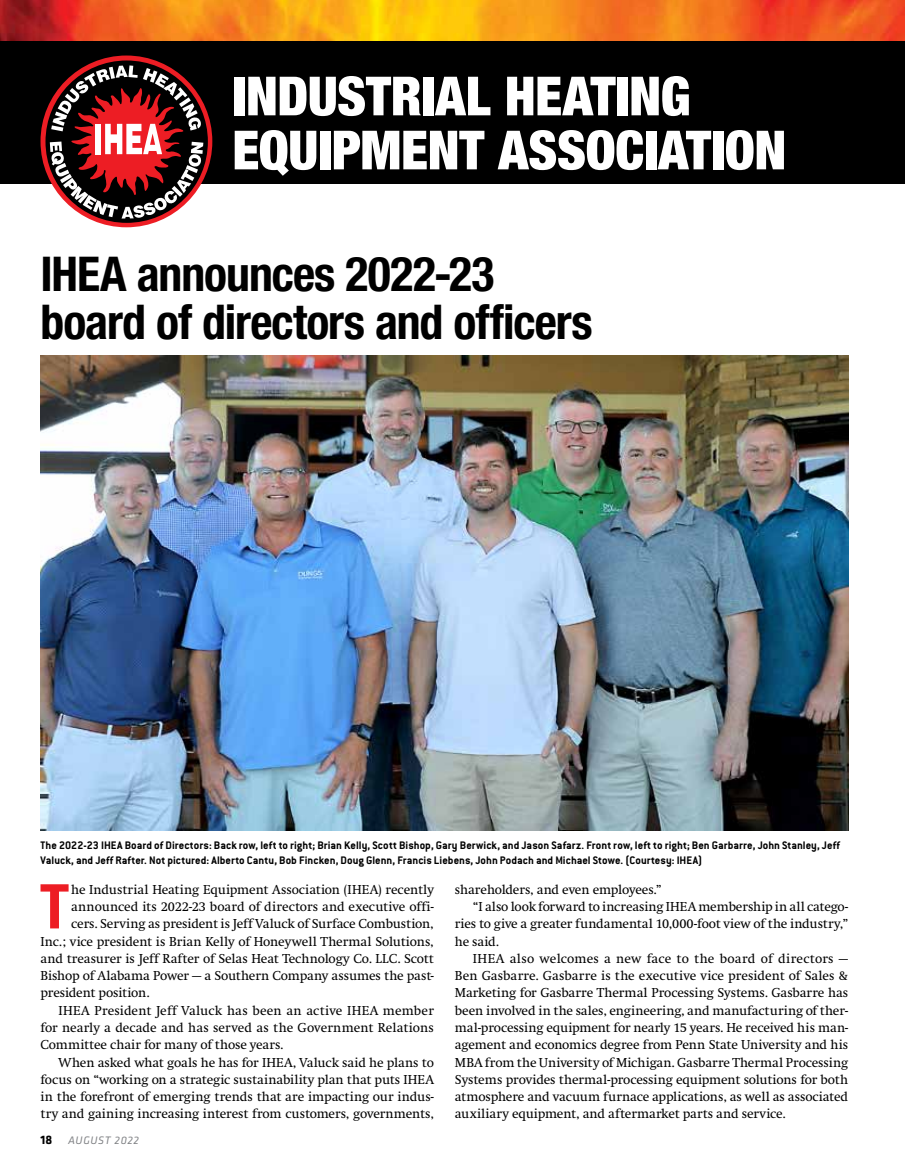
<style>
.page{position:relative;width:905px;height:1175px;background:#fff}
.page>*{position:absolute;margin:0;border:0;box-sizing:border-box;transform-origin:0 0}
.t1{font:700 condensed 61.8px "Helvetica Neue";color:#ed1d24}
.t2{font:900 condensed 54px/54px "Helvetica Neue";letter-spacing:-.005em;color:#fff}
.t3{font:700 condensed 48px/48px "Helvetica Neue";letter-spacing:-.02em;color:#000}
.t4{font:13.5px "Swift";letter-spacing:-.005em;color:#000}
.t5{font:13.5px "Swift";letter-spacing:.015em;color:#000}
.t6{font:13.5px "Swift";letter-spacing:.02em;color:#000}
.t7{font:700 12px/15px "Conduit ITC";letter-spacing:.005em;color:#000}
.t8{font:italic 11.25px "Klavika Basic";letter-spacing:.055em;color:#808285}
.s1{font-weight:700;font-style:normal;font-size:12.75px;color:#000}
</style>
<div class="page">
<div style="left:0;top:40px;width:904px;height:144px;background:#000"></div>
<img style="left:0;top:0;width:904px;height:40px">
<div style="left:41px;top:56px;width:171px;height:171px;background:#ed1d24;border-radius:50%"></div>
<svg style="left:45px;top:60px;width:163px;height:163px"></svg>
<svg style="left:50px;top:65px;width:153px;height:153px"></svg>
<img style="left:40px;top:356px;width:808px;height:474px">
<h2 class="t2" style="left:232px;top:68px;width:555px">INDUSTRIAL HEATING<br>EQUIPMENT ASSOCIATION</h2>
<h3 class="t3" style="left:40px;top:249px;width:553px">IHEA announces 2022-23 board of directors and officers</h3>
<p class="t7" style="left:40px;top:837px;width:801px">The 2022-23 IHEA Board of Directors: Back row, left to right; Brian Kelly, Scott Bishop, Gary Berwick, and Jason Safarz. Front row, left to right; Ben Garbarre, John Stanley, Jeff<br>Valuck, and Jeff Rafter. Not pictured: Alberto Cantu, Bob Fincken, Doug Glenn, Francis Liebens, John Podach and Michael Stowe. (Courtesy: IHEA)</p>
<h1 class="t1" style="left:40px;top:869px;width:31px">T</h1>
<p class="t4" style="left:71px;top:882px;width:364px">he Industrial Heating Equipment Association (IHEA) recently</p>
<p class="t4" style="left:71px;top:899px;width:364px">announced its 2022-23 board of directors and executive offi-</p>
<p class="t4" style="left:71px;top:916px;width:364px">cers. Serving as president is Jeff Valuck of Surface Combustion,</p>
<p class="t4" style="left:41px;top:934px;width:395px">Inc.; vice president is Brian Kelly of Honeywell Thermal Solutions,</p>
<p class="t4" style="left:41px;top:951px;width:395px">and treasurer is Jeff Rafter of Selas Heat Technology Co. LLC. Scott</p>
<p class="t4" style="left:41px;top:968px;width:395px">Bishop of Alabama Power — a Southern Company assumes the past-</p>
<p class="t4" style="left:41px;top:985px;width:110px">president position.</p>
<p class="t5" style="left:59px;top:1003px;width:377px">IHEA President Jeff Valuck has been an active IHEA member</p>
<p class="t4" style="left:41px;top:1020px;width:395px">for nearly a decade and has served as the Government Relations</p>
<p class="t4" style="left:41px;top:1037px;width:244px">Committee chair for many of those years.</p>
<p class="t4" style="left:59px;top:1054px;width:377px">When asked what goals he has for IHEA, Valuck said he plans to</p>
<p class="t4" style="left:41px;top:1072px;width:395px">focus on “working on a strategic sustainability plan that puts IHEA</p>
<p class="t4" style="left:41px;top:1089px;width:395px">in the forefront of emerging trends that are impacting our indus-</p>
<p class="t4" style="left:40px;top:1106px;width:395px">try and gaining increasing interest from customers, governments,</p>
<p class="t8" style="left:40px;top:1133px;width:100px"><span class="s1">18</span> AUGUST 2022</p>
<p class="t4" style="left:455px;top:882px;width:208px">shareholders, and even employees.”</p>
<p class="t4" style="left:473px;top:899px;width:377px">“I also look forward to increasing IHEA membership in all catego-</p>
<p class="t4" style="left:455px;top:916px;width:395px">ries to give a greater fundamental 10,000-foot view of the industry,”</p>
<p class="t4" style="left:455px;top:934px;width:46px">he said.</p>
<p class="t6" style="left:473px;top:951px;width:377px">IHEA also welcomes a new face to the board of directors —</p>
<p class="t4" style="left:455px;top:968px;width:395px">Ben Gasbarre. Gasbarre is the executive vice president of Sales &amp;</p>
<p class="t4" style="left:455px;top:985px;width:395px">Marketing for Gasbarre Thermal Processing Systems. Gasbarre has</p>
<p class="t4" style="left:455px;top:1003px;width:395px">been involved in the sales, engineering, and manufacturing of ther-</p>
<p class="t4" style="left:455px;top:1020px;width:395px">mal-processing equipment for nearly 15 years. He received his man-</p>
<p class="t4" style="left:455px;top:1037px;width:395px">agement and economics degree from Penn State University and his</p>
<p class="t4" style="left:455px;top:1054px;width:395px">MBA from the University of Michigan. Gasbarre Thermal Processing</p>
<p class="t4" style="left:455px;top:1072px;width:395px">Systems provides thermal-processing equipment solutions for both</p>
<p class="t4" style="left:455px;top:1089px;width:395px">atmosphere and vacuum furnace applications, as well as associated</p>
<p class="t4" style="left:455px;top:1106px;width:332px">auxiliary equipment, and aftermarket parts and service.</p>
</div>
